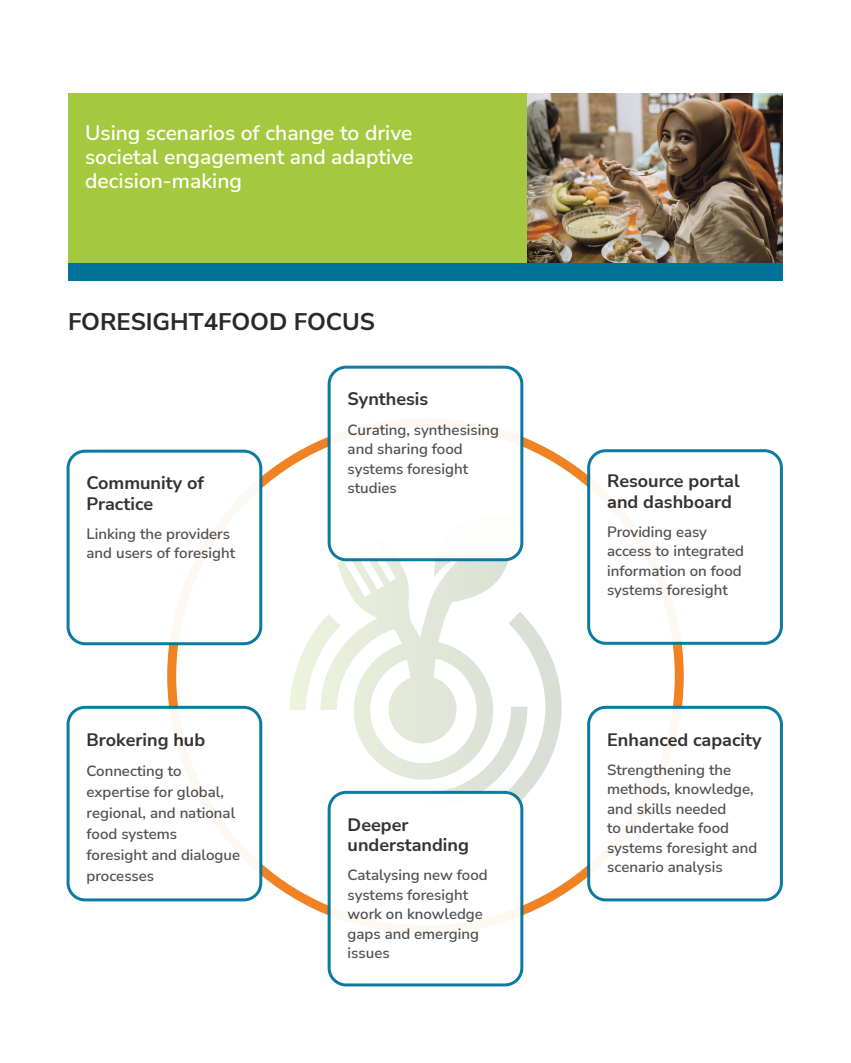
<style>
.page{position:relative;width:851px;height:1063px;background:#fff}
.page>*{position:absolute;margin:0;border:0;box-sizing:border-box;transform-origin:0 0}
.head{font:700 24px "Nunito Sans";color:#292929}
.subhead{font:600 21px/24px "Nunito Sans";color:#fff;text-align:justify}
.t1{font:700 18px/20.2px "Nunito Sans";color:#292929}
.t2{font:600 15px/19.5px "Nunito Sans";color:#484848}
</style>
<div class="page">
<div style="left:68px;top:94px;width:714px;height:178px;background:#a4c83f"></div>
<img style="left:527px;top:94px;width:255px;height:170px">
<svg style="left:289px;top:516px;width:272px;height:293px"></svg>
<div style="left:67px;top:450px;width:195px;height:195px;border:3px solid #00739d;border-radius:17px"></div>
<div style="left:329px;top:367px;width:192px;height:193px;background:#fff;border-radius:17px"></div>
<div style="left:327px;top:366px;width:196px;height:195px;border:3px solid #00739d;border-radius:17px"></div>
<div style="left:587px;top:449px;width:195px;height:196px;border:3px solid #00739d;border-radius:17px"></div>
<div style="left:587px;top:706px;width:195px;height:195px;border:3px solid #00739d;border-radius:17px"></div>
<div style="left:329px;top:792px;width:192px;height:193px;background:#fff;border-radius:17px"></div>
<div style="left:327px;top:791px;width:196px;height:195px;border:3px solid #00739d;border-radius:17px"></div>
<div style="left:67px;top:706px;width:195px;height:195px;border:3px solid #00739d;border-radius:17px"></div>
<div style="left:68px;top:264px;width:714px;height:17px;background:#00739d"></div>
<p class="subhead" style="left:85px;top:120px;width:330px">Using scenarios of change to drive societal engagement and adaptive decision-making</p>
<p class="head" style="left:68px;top:305px;width:308px">FORESIGHT4FOOD FOCUS</p>
<p class="t1" style="left:87px;top:472px;width:119px">Community of<br>Practice</p>
<p class="t2" style="left:87px;top:523px;width:150px">Linking the providers and users of foresight</p>
<p class="t1" style="left:87px;top:728px;width:120px">Brokering hub</p>
<p class="t2" style="left:87px;top:760px;width:155px;line-height:21px">Connecting to expertise for global, regional, and national food systems foresight and dialogue processes</p>
<p class="t1" style="left:347px;top:388px;width:82px">Synthesis</p>
<p class="t2" style="left:347px;top:419px;width:153px">Curating, synthesising and sharing food systems foresight studies</p>
<p class="t1" style="left:347px;top:813px;width:123px">Deeper understanding</p>
<p class="t2" style="left:347px;top:865px;width:141px">Catalysing new food systems foresight work on knowledge gaps and emerging issues</p>
<p class="t1" style="left:607px;top:470px;width:134px">Resource portal and dashboard</p>
<p class="t2" style="left:607px;top:521px;width:138px">Providing easy access to integrated information on food systems foresight</p>
<p class="t1" style="left:607px;top:728px;width:156px">Enhanced capacity</p>
<p class="t2" style="left:607px;top:759px;width:152px">Strengthening the methods, knowledge, and skills needed<br>to undertake food systems foresight and scenario analysis</p>
</div>
